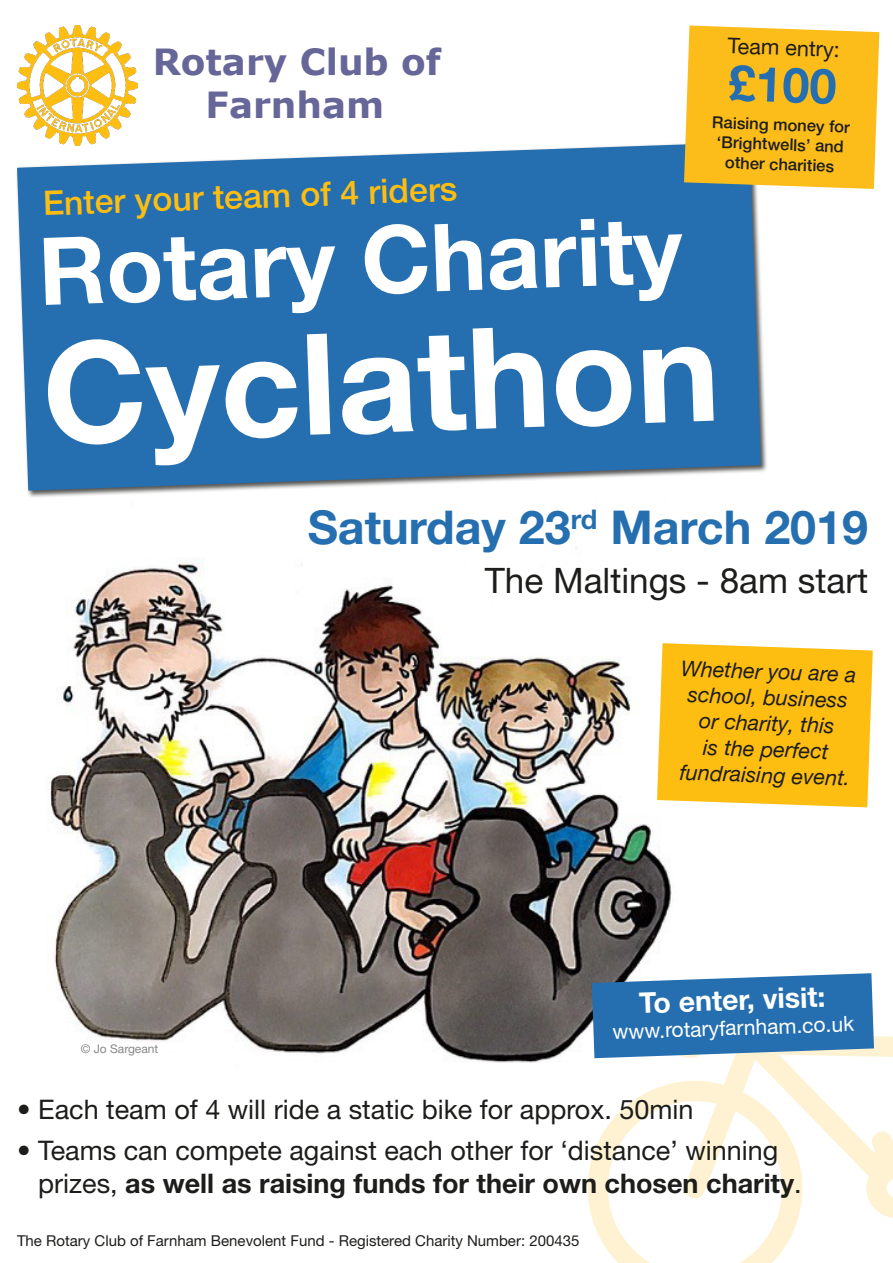
<style>
.page{position:relative;width:893px;height:1263px;background:#fff}
.page>*{position:absolute;margin:0;border:0;box-sizing:border-box;transform-origin:0 0}
.t1{font:700 140.7px "Helvetica Neue LT Pro";color:#fff}
.t2{font:700 93.75px "Helvetica Neue LT Pro";color:#fff}
.t3{font:700 48.6px "Helvetica Neue LT Pro";color:#256fb0}
.t4{font:700 46.65px "Helvetica Neue LT Pro";color:#256fb0}
.t5{font:700 36px/43.2px "Verdana";color:#669;text-align:center}
.t6{font:35.1px "Helvetica Neue LT Pro";color:#1d1d1b}
.t7{font:500 33.75px "Helvetica Neue LT Pro";color:#febd11}
.t8{font:700 28.5px "Helvetica Neue LT Pro";color:#fff}
.t9{font:27px/32.4px "Helvetica Neue LT Pro";color:#1d1d1b}
.t10{font:italic 21.6px/26px "Helvetica Neue LT Pro";color:#1d1d1b;text-align:center}
.t11{font:21.6px "Helvetica Neue LT Pro";color:#1d1d1b}
.t12{font:21px "Helvetica Neue LT Pro";color:#fff}
.t13{font:500 16.5px/19.8px "Helvetica Neue LT Pro";color:#1d1d1b;text-align:center}
.t14{font:15px "Helvetica Neue LT Pro";color:#1d1d1b}
.t15{font:12px "Helvetica Neue LT Pro";color:#878787}
.s1{font-weight:700}
</style>
<div class="page">
<img style="left:49px;top:559px;width:623px;height:504px">
<svg style="left:588px;top:964px;width:305px;height:299px"></svg>
<div style="left:15px;top:140px;width:753px;height:358px;background:#1d1d1b;opacity:.75"></div>
<svg style="left:17px;top:142px;width:744px;height:349px;background:#3579b4"></svg>
<img style="left:17px;top:26px;width:120px;height:120px">
<svg style="left:684px;top:26px;width:195px;height:163px;background:#f9bf27"></svg>
<svg style="left:657px;top:643px;width:216px;height:164px;background:#fec122"></svg>
<svg style="left:592px;top:973px;width:282px;height:85px;background:#3c7db5"></svg>
<p class="t5" style="left:153px;top:40px;width:290px">Rotary Club of<br>Farnham</p>
<p class="t11" style="left:728px;top:32px;width:114px;rotate:2deg">Team entry:</p>
<p class="t3" style="left:729px;top:52px;width:110px;rotate:2deg">£100</p>
<p class="t13" style="left:712px;top:112px;width:139px;rotate:2deg">Raising money for ‘Brightwells’ and other charities</p>
<p class="t7" style="left:42px;top:183px;width:416px;rotate:-2deg">Enter your team of 4 riders</p>
<p class="t2" style="left:36px;top:213px;width:646px;rotate:-2deg">Rotary Charity</p>
<p class="t1" style="left:40px;top:305px;width:679px;rotate:-2deg">Cyclathon</p>
<p class="t4" style="left:308px;top:498px;width:562px">Saturday 23<sup>rd</sup> March 2019</p>
<p class="t6" style="left:485px;top:558px;width:385px">The Maltings - 8am start</p>
<p class="t10" style="left:681px;top:655px;width:177px;rotate:2deg">Whether you are a school, business or charity, this<br>is the perfect fundraising event.</p>
<p class="t15" style="left:81px;top:1041px;width:79px">© Jo Sargeant</p>
<p class="t8" style="left:639px;top:985px;width:188px;rotate:-2deg">To enter, visit:</p>
<p class="t12" style="left:612px;top:1019px;width:243px;rotate:-2deg">www.rotaryfarnham.co.uk</p>
<p class="t9" style="left:17px;top:1093px;width:678px">• Each team of 4 will ride a static bike for approx. 50min</p>
<p class="t9" style="left:38px;top:1134px;width:765px;text-indent:-21px">• Teams can compete against each other for ‘distance’ winning prizes, <span class="s1">as well as raising funds for their own chosen charity</span>.</p>
<p class="t14" style="left:17px;top:1231px;width:564px">The Rotary Club of Farnham Benevolent Fund - Registered Charity Number: 200435</p>
</div>
